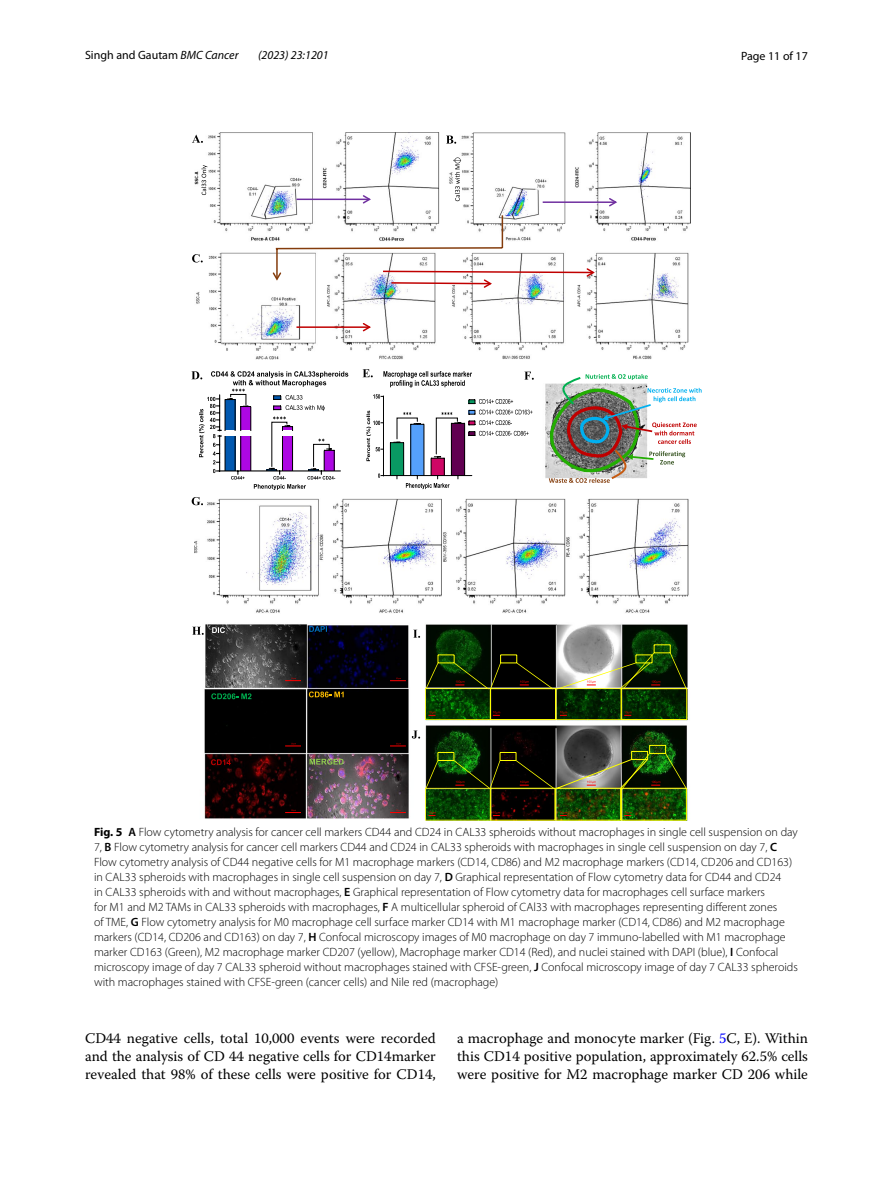
<style>
.page{position:relative;width:893px;height:1187px;background:#fff}
.page>*{position:absolute;margin:0;border:0;box-sizing:border-box;transform-origin:0 0}
.t1{font:14.7px/18px "Warnock Pro";color:#000;text-align:justify}
.t2{font:300 12px/15px "Myriad Pro";color:#000}
.t3{font:12px "Myriad Pro";color:#000}
.t4{font:italic 12px "Myriad Pro";color:#000}
.s1{font-style:italic}
.s2{font-weight:700}
.s3{font-weight:600}
.s4{color:#00f}
</style>
<div class="page">
<img style="left:194px;top:133px;width:496px;height:687px">
<svg style="left:192px;top:254px;width:11px;height:8px"></svg>
<svg style="left:201px;top:165px;width:6px;height:30px"></svg>
<svg style="left:453px;top:157px;width:8px;height:44px"></svg>
<svg style="left:192px;top:135px;width:11px;height:8px"></svg>
<svg style="left:446px;top:136px;width:10px;height:8px"></svg>
<svg style="left:363px;top:369px;width:10px;height:8px"></svg>
<svg style="left:524px;top:371px;width:10px;height:9px"></svg>
<svg style="left:191px;top:371px;width:157px;height:119px"></svg>
<hr style="left:383px;top:475px;width:89px;height:1px;background:#000">
<hr style="left:383px;top:396px;width:1px;height:80px;background:#000">
<svg style="left:378px;top:473px;width:5px;height:5px"></svg>
<svg style="left:373px;top:394px;width:10px;height:4px"></svg>
<svg style="left:383px;top:371px;width:89px;height:16px"></svg>
<svg style="left:366px;top:410px;width:17px;height:51px"></svg>
<svg style="left:390px;top:399px;width:142px;height:90px"></svg>
<svg style="left:544px;top:374px;width:158px;height:109px"></svg>
<svg style="left:192px;top:497px;width:11px;height:8px"></svg>
<svg style="left:413px;top:629px;width:7px;height:8px"></svg>
<svg style="left:192px;top:626px;width:12px;height:8px"></svg>
<svg style="left:309px;top:626px;width:18px;height:5px"></svg>
<svg style="left:212px;top:627px;width:13px;height:6px"></svg>
<svg style="left:211px;top:693px;width:40px;height:6px"></svg>
<svg style="left:309px;top:691px;width:35px;height:6px"></svg>
<svg style="left:211px;top:759px;width:20px;height:6px"></svg>
<svg style="left:310px;top:758px;width:34px;height:6px"></svg>
<svg style="left:285px;top:809px;width:16px;height:4px"></svg>
<svg style="left:390px;top:809px;width:16px;height:4px"></svg>
<svg style="left:285px;top:742px;width:16px;height:4px"></svg>
<svg style="left:390px;top:742px;width:16px;height:4px"></svg>
<svg style="left:285px;top:677px;width:16px;height:4px"></svg>
<svg style="left:390px;top:677px;width:16px;height:4px"></svg>
<hr style="left:296px;top:198px;width:73px;height:2px;background:#7030a0">
<svg style="left:361px;top:194px;width:11px;height:11px"></svg>
<hr style="left:543px;top:201px;width:73px;height:2px;background:#7030a0">
<svg style="left:608px;top:197px;width:11px;height:11px"></svg>
<hr style="left:296px;top:326px;width:73px;height:2px;background:#c00000">
<svg style="left:361px;top:321px;width:11px;height:12px"></svg>
<svg style="left:271px;top:214px;width:325px;height:75px"></svg>
<svg style="left:412px;top:644px;width:275px;height:176px;background:#394c2b"></svg>
<p class="t3" style="left:85px;top:48px;width:155px">Singh and Gautam <span class="s1">BMC Cancer</span></p>
<p class="t4" style="left:258px;top:48px;width:72px">(2023) 23:1201</p>
<p class="t3" style="left:741px;top:48px;width:68px">Page 11 of 17</p>
<p class="t2" style="left:94px;top:824px;width:705px"><span class="s2">Fig. 5</span> <span class="s3">A</span> Flow cytometry analysis for cancer cell markers CD44 and CD24 in CAL33 spheroids without macrophages in single cell suspension on day 7, <span class="s3">B</span> Flow cytometry analysis for cancer cell markers CD44 and CD24 in CAL33 spheroids with macrophages in single cell suspension on day 7, <span class="s3">C </span>Flow cytometry analysis of CD44 negative cells for M1 macrophage markers (CD14, CD86) and M2 macrophage markers (CD14, CD206 and CD163) in CAL33 spheroids with macrophages in single cell suspension on day 7, <span class="s3">D</span> Graphical representation of Flow cytometry data for CD44 and CD24<br>in CAL33 spheroids with and without macrophages, <span class="s3">E</span> Graphical representation of Flow cytometry data for macrophages cell surface markers<br>for M1 and M2 TAMs in CAL33 spheroids with macrophages, <span class="s3">F</span> A multicellular spheroid of CAl33 with macrophages representing different zones<br>of TME, <span class="s3">G</span> Flow cytometry analysis for M0 macrophage cell surface marker CD14 with M1 macrophage marker (CD14, CD86) and M2 macrophage markers (CD14, CD206 and CD163) on day 7, <span class="s3">H</span> Confocal microscopy images of M0 macrophage on day 7 immuno-labelled with M1 macrophage marker CD163 (Green), M2 macrophage marker CD207 (yellow), Macrophage marker CD14 (Red), and nuclei stained with DAPI (blue), <span class="s3">I</span> Confocal microscopy image of day 7 CAL33 spheroid without macrophages stained with CFSE-green, <span class="s3">J</span> Confocal microscopy image of day 7 CAL33 spheroids with macrophages stained with CFSE-green (cancer cells) and Nile red (macrophage)</p>
<p class="t1" style="left:85px;top:1028px;width:352px">CD44 negative cells, total 10,000 events were recorded and the analysis of CD 44 negative cells for CD14marker revealed that 98% of these cells were positive for CD14,</p>
<p class="t1" style="left:457px;top:1028px;width:352px">a macrophage and monocyte marker (Fig. <span class="s4">5</span>C, E). Within this CD14 positive population, approximately 62.5% cells were positive for M2 macrophage marker CD 206 while</p>
</div>
